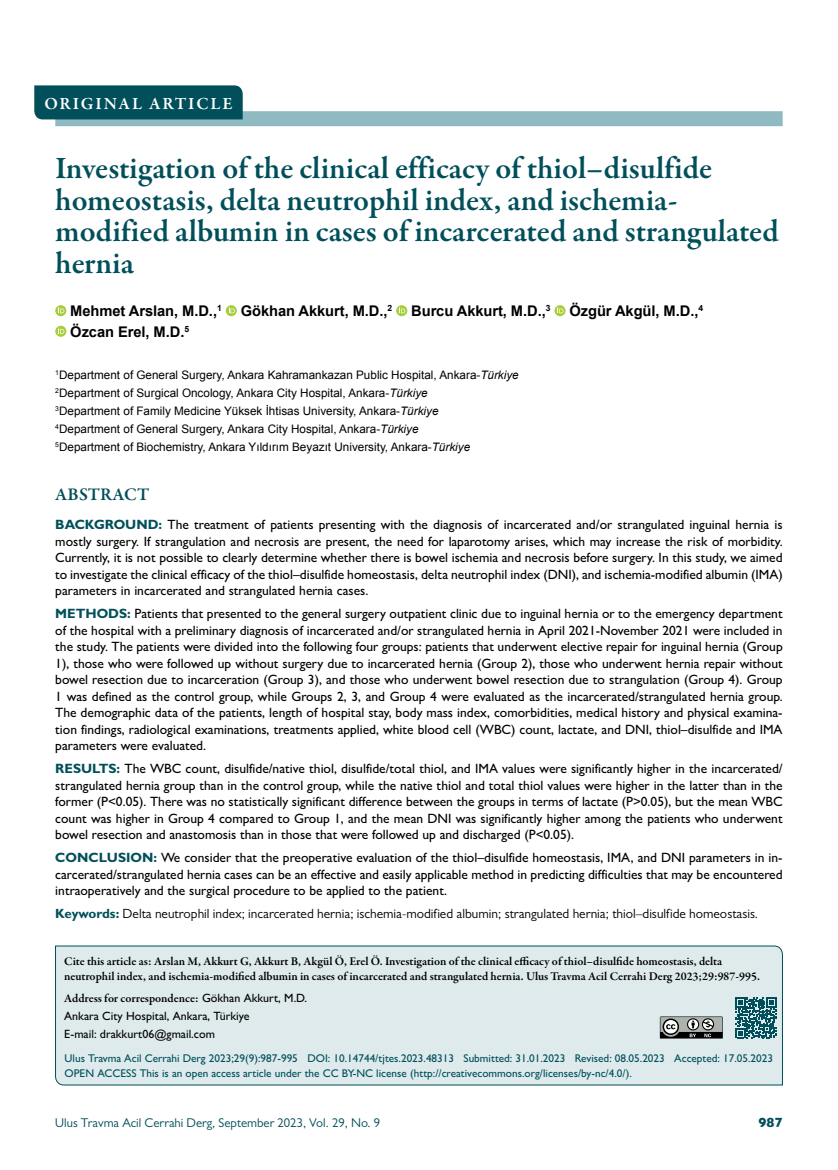
<style>
.page{position:relative;width:838px;height:1170px;background:#fff}
.page>*{position:absolute;margin:0;border:0;box-sizing:border-box;transform-origin:0 0}
.t1{font:600 31.5px/31.5px "Garamond Premr Pro";color:#004f5a}
.t2{font:600 18px "Garamond Premr Pro";letter-spacing:.005em;color:#004f5a}
.t3{font:600 17.25px "Garamond Premr Pro";letter-spacing:.105em;color:#fff}
.t4{font:700 14.7px "Arial";letter-spacing:-.005em;color:#000}
.t5{font:500 13.5px/16.5px "Gill Sans MT Pro";color:#000;text-align:justify}
.t6{font:800 13.5px "Gill Sans MT Pro";color:#004f5a}
.t7{font:13.35px "Gill Sans MT Pro";color:#000}
.t8{font:12.75px "Gill Sans MT Pro";color:#004f5a}
.t9{font:600 12px/15px "Garamond Premr Pro";color:#000}
.t10{font:500 12px/18px "Gill Sans MT Pro";color:#000}
.t11{font:11.7px/18px "Arial";color:#000}
.t12{font:500 11.25px/15px "Gill Sans MT Pro";color:#004f5a}
.s1{font-style:italic}
.s2{font-weight:700;color:#004f5a}
.s3{font-family:"Gill Sans MT Pro";font-weight:500}
</style>
<div class="page">
<div style="left:55px;top:111px;width:727px;height:15px;background:#90bac2"></div>
<div style="left:55px;top:945px;width:728px;height:140px;background:#deeaec"></div>
<svg style="left:735px;top:997px;width:41px;height:41px;background:#417c85"></svg>
<svg style="left:660px;top:1016px;width:63px;height:22px"></svg>
<div style="left:34px;top:85px;width:209px;height:34px;background:#004f5a"></div>
<svg style="left:55px;top:305px;width:11px;height:11px"></svg>
<svg style="left:58px;top:307px;width:6px;height:6px"></svg>
<svg style="left:226px;top:305px;width:11px;height:11px"></svg>
<svg style="left:229px;top:307px;width:6px;height:6px"></svg>
<svg style="left:396px;top:305px;width:11px;height:11px"></svg>
<svg style="left:399px;top:307px;width:6px;height:6px"></svg>
<svg style="left:554px;top:305px;width:11px;height:11px"></svg>
<svg style="left:557px;top:307px;width:6px;height:6px"></svg>
<svg style="left:55px;top:326px;width:11px;height:11px"></svg>
<svg style="left:58px;top:328px;width:6px;height:6px"></svg>
<p class="t3" style="left:44px;top:93px;width:190px">ORIGINAL ARTICLE</p>
<h1 class="t1" style="left:55px;top:153px;width:725px">Investigation of the clinical efficacy of thiol–disulfide homeostasis, delta neutrophil index, and ischemia&shy;modified albumin in cases of incarcerated and strangulated hernia</h1>
<p class="t4" style="left:70px;top:301px;width:153px">Mehmet Arslan, M.D.,<sup>1</sup></p>
<p class="t4" style="left:241px;top:301px;width:153px">Gökhan Akkurt, M.D.,<sup>2</sup></p>
<p class="t4" style="left:411px;top:301px;width:141px">Burcu Akkurt, M.D.,<sup>3</sup></p>
<p class="t4" style="left:569px;top:301px;width:135px">Özgür Akgül, M.D.,<sup>4</sup></p>
<p class="t4" style="left:70px;top:322px;width:120px">Özcan Erel, M.D.<sup>5</sup></p>
<p class="t11" style="left:55px;top:366px;width:465px"><sup>1</sup>Department of General Surgery, Ankara Kahramankazan Public Hospital, Ankara-<span class="s1">Türkiye </span><sup>2</sup>Department of Surgical Oncology, Ankara City Hospital, Ankara-<span class="s1">Türkiye<br></span><sup>3</sup>Department of Family Medicine Yüksek İhtisas University, Ankara-<span class="s1">Türkiye<br></span><sup>4</sup>Department of General Surgery, Ankara City Hospital, Ankara-<span class="s1">Türkiye<br></span><sup>5</sup>Department of Biochemistry, Ankara Yıldırım Beyazıt University, Ankara-<span class="s1">Türkiye</span></p>
<h2 class="t2" style="left:55px;top:483px;width:95px">ABSTRACT</h2>
<p class="t5" style="left:55px;top:516px;width:729px"><span class="s2">BACKGROUND:</span> The treatment of patients presenting with the diagnosis of incarcerated and/or strangulated inguinal hernia is mostly surgery. If strangulation and necrosis are present, the need for laparotomy arises, which may increase the risk of morbidity.<br>Currently, it is not possible to clearly determine whether there is bowel ischemia and necrosis before surgery. In this study, we aimed to investigate the clinical efficacy of the thiol–disulfide homeostasis, delta neutrophil index (DNI), and ischemia-modified albumin (IMA) parameters in incarcerated and strangulated hernia cases.</p>
<p class="t5" style="left:55px;top:605px;width:729px"><span class="s2">METHODS:</span> Patients that presented to the general surgery outpatient clinic due to inguinal hernia or to the emergency department of the hospital with a preliminary diagnosis of incarcerated and/or strangulated hernia in April 2021-November 2021 were included in the study. The patients were divided into the following four groups: patients that underwent elective repair for inguinal hernia (Group 1), those who were followed up without surgery due to incarcerated hernia (Group 2), those who underwent hernia repair without bowel resection due to incarceration (Group 3), and those who underwent bowel resection due to strangulation (Group 4). Group 1 was defined as the control group, while Groups 2, 3, and Group 4 were evaluated as the incarcerated/strangulated hernia group.<br>The demographic data of the patients, length of hospital stay, body mass index, comorbidities, medical history and physical examina&shy;tion findings, radiological examinations, treatments applied, white blood cell (WBC) count, lactate, and DNI, thiol–disulfide and IMA parameters were evaluated.</p>
<p class="t5" style="left:55px;top:760px;width:729px"><span class="s2">RESULTS:</span> The WBC count, disulfide/native thiol, disulfide/total thiol, and IMA values were significantly higher in the incarcerated/ strangulated hernia group than in the control group, while the native thiol and total thiol values were higher in the latter than in the former (P&lt;0.05). There was no statistically significant difference between the groups in terms of lactate (P&gt;0.05), but the mean WBC count was higher in Group 4 compared to Group 1, and the mean DNI was significantly higher among the patients who underwent bowel resection and anastomosis than in those that were followed up and discharged (P&lt;0.05).</p>
<p class="t5" style="left:55px;top:849px;width:729px"><span class="s2">CONCLUSION:</span> We consider that the preoperative evaluation of the thiol–disulfide homeostasis, IMA, and DNI parameters in in&shy;carcerated/strangulated hernia cases can be an effective and easily applicable method in predicting difficulties that may be encountered intraoperatively and the surgical procedure to be applied to the patient.</p>
<p class="t7" style="left:55px;top:905px;width:704px"><span class="s2">Keywords:</span> Delta neutrophil index; incarcerated hernia; ischemia-modified albumin; strangulated hernia; thiol–disulfide homeostasis.</p>
<p class="t9" style="left:64px;top:953px;width:697px">Cite this article as: Arslan M, Akkurt G, Akkurt B, Akgül Ö, Erel Ö. Investigation of the clinical efficacy of thiol–disulfide homeostasis, delta neutrophil index, and ischemia-modified albumin in cases of incarcerated and strangulated hernia. Ulus Travma Acil Cerrahi Derg 2023;29:987-995.</p>
<p class="t9" style="left:64px;top:991px;width:244px">Address for correspondence: <span class="s3">Gökhan Akkurt, M.D.</span></p>
<p class="t10" style="left:64px;top:1006px;width:187px">Ankara City Hospital, Ankara, Türkiye<br>E-mail: drakkurt06@gmail.com</p>
<p class="t12" style="left:65px;top:1050px;width:710px">Ulus Travma Acil Cerrahi Derg 2023;29(9):987-995 DOI: 10.14744/tjtes.2023.48313 Submitted: 31.01.2023 Revised: 08.05.2023 Accepted: 17.05.2023<br>OPEN ACCESS This is an open access article under the CC BY-NC license (http://creativecommons.org/licenses/by-nc/4.0/).</p>
<p class="t8" style="left:55px;top:1115px;width:326px">Ulus Travma Acil Cerrahi Derg, September 2023, Vol. 29, No. 9</p>
<p class="t6" style="left:758px;top:1114px;width:26px">987</p>
</div>
